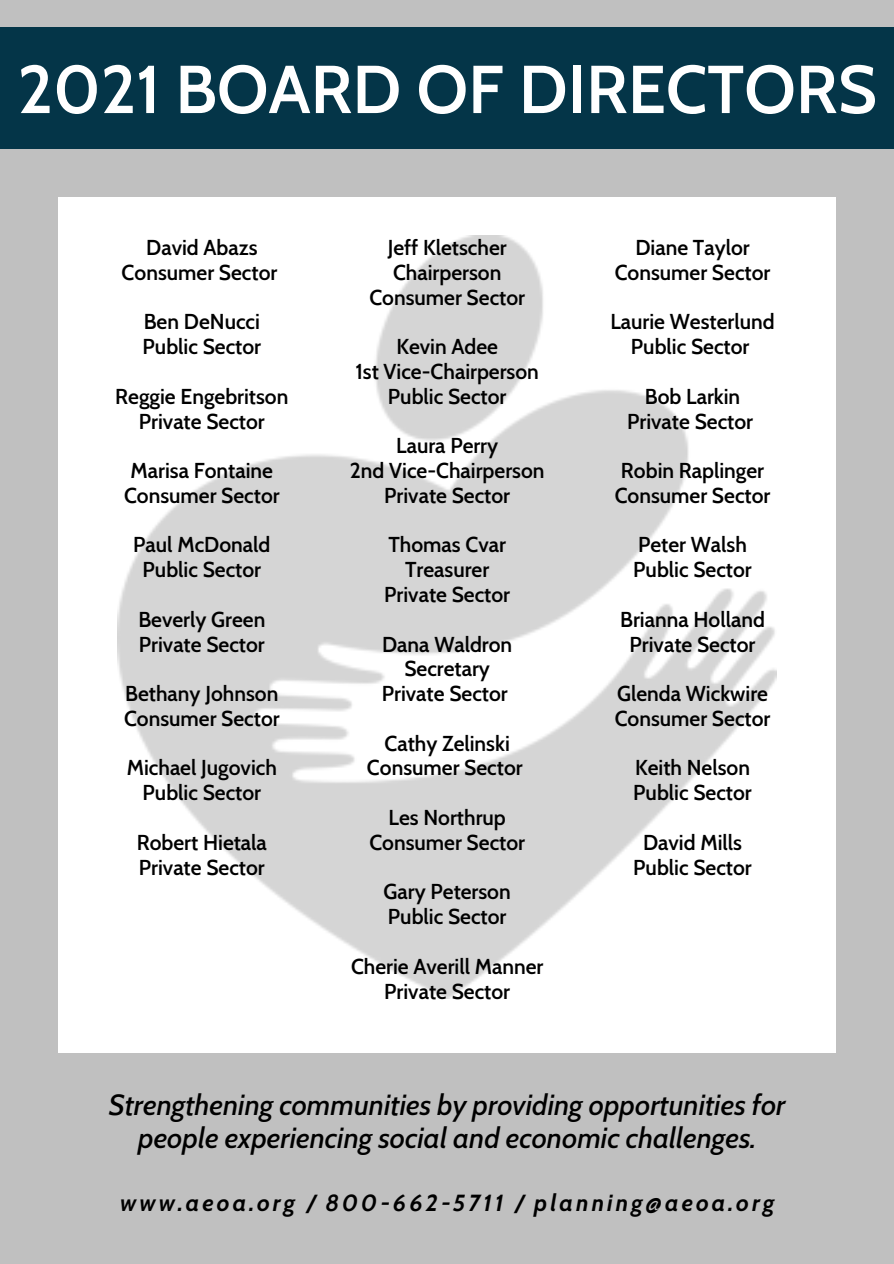
<style>
.page{position:relative;width:894px;height:1264px;background:#fff}
.page>*{position:absolute;margin:0;border:0;box-sizing:border-box;transform-origin:0 0}
.t1{font:600 67.5px "Cabin";color:#fff}
.t2{font:italic 500 28.95px/33.8px "Cabin";color:#000;text-align:center}
.t3{font:italic 700 23.25px "Cabin";letter-spacing:.135em;color:#000}
.t4{font:600 21px "Cabin";color:#000}
</style>
<div class="page">
<div style="left:0;top:0;width:893px;height:1263px;background:#c0c0c0"></div>
<div style="left:59px;top:197px;width:777px;height:855px;background:#fff"></div>
<img style="left:118px;top:236px;width:657px;height:762px">
<div style="left:0;top:27px;width:893px;height:122px;background:#043548"></div>
<p class="t1" style="left:17px;top:48px;width:860px">2021 BOARD OF DIRECTORS</p>
<p class="t4" style="left:146px;top:235px;width:113px">David Abazs</p>
<p class="t4" style="left:122px;top:259px;width:157px">Consumer Sector</p>
<p class="t4" style="left:144px;top:309px;width:118px">Ben DeNucci</p>
<p class="t4" style="left:142px;top:334px;width:120px">Public Sector</p>
<p class="t4" style="left:115px;top:383px;width:174px">Reggie Engebritson</p>
<p class="t4" style="left:139px;top:408px;width:127px">Private Sector</p>
<p class="t4" style="left:130px;top:458px;width:144px">Marisa Fontaine</p>
<p class="t4" style="left:124px;top:482px;width:157px">Consumer Sector</p>
<p class="t4" style="left:133px;top:532px;width:139px">Paul McDonald</p>
<p class="t4" style="left:142px;top:557px;width:120px">Public Sector</p>
<p class="t4" style="left:138px;top:606px;width:128px">Beverly Green</p>
<p class="t4" style="left:139px;top:631px;width:127px">Private Sector</p>
<p class="t4" style="left:125px;top:681px;width:155px">Bethany Johnson</p>
<p class="t4" style="left:124px;top:705px;width:157px">Consumer Sector</p>
<p class="t4" style="left:127px;top:755px;width:152px">Michael Jugovich</p>
<p class="t4" style="left:142px;top:780px;width:120px">Public Sector</p>
<p class="t4" style="left:137px;top:829px;width:132px">Robert Hietala</p>
<p class="t4" style="left:139px;top:854px;width:127px">Private Sector</p>
<p class="t4" style="left:387px;top:235px;width:120px">Jeff Kletscher</p>
<p class="t4" style="left:393px;top:259px;width:110px">Chairperson</p>
<p class="t4" style="left:369px;top:284px;width:157px">Consumer Sector</p>
<p class="t4" style="left:396px;top:334px;width:103px">Kevin Adee</p>
<p class="t4" style="left:355px;top:359px;width:185px">1st Vice-Chairperson</p>
<p class="t4" style="left:388px;top:383px;width:120px">Public Sector</p>
<p class="t4" style="left:396px;top:433px;width:103px">Laura Perry</p>
<p class="t4" style="left:350px;top:458px;width:196px">2nd Vice-Chairperson</p>
<p class="t4" style="left:384px;top:482px;width:127px">Private Sector</p>
<p class="t4" style="left:388px;top:532px;width:119px">Thomas Cvar</p>
<p class="t4" style="left:405px;top:557px;width:86px">Treasurer</p>
<p class="t4" style="left:384px;top:581px;width:127px">Private Sector</p>
<p class="t4" style="left:382px;top:631px;width:132px">Dana Waldron</p>
<p class="t4" style="left:404px;top:656px;width:87px">Secretary</p>
<p class="t4" style="left:382px;top:681px;width:127px">Private Sector</p>
<p class="t4" style="left:384px;top:730px;width:127px">Cathy Zelinski</p>
<p class="t4" style="left:367px;top:755px;width:157px">Consumer Sector</p>
<p class="t4" style="left:388px;top:804px;width:119px">Les Northrup</p>
<p class="t4" style="left:369px;top:829px;width:157px">Consumer Sector</p>
<p class="t4" style="left:383px;top:879px;width:129px">Gary Peterson</p>
<p class="t4" style="left:388px;top:903px;width:120px">Public Sector</p>
<p class="t4" style="left:351px;top:953px;width:194px">Cherie Averill Manner</p>
<p class="t4" style="left:384px;top:978px;width:127px">Private Sector</p>
<p class="t4" style="left:635px;top:235px;width:116px">Diane Taylor</p>
<p class="t4" style="left:614px;top:259px;width:157px">Consumer Sector</p>
<p class="t4" style="left:610px;top:309px;width:166px">Laurie Westerlund</p>
<p class="t4" style="left:630px;top:334px;width:120px">Public Sector</p>
<p class="t4" style="left:644px;top:383px;width:97px">Bob Larkin</p>
<p class="t4" style="left:627px;top:408px;width:127px">Private Sector</p>
<p class="t4" style="left:620px;top:458px;width:145px">Robin Raplinger</p>
<p class="t4" style="left:614px;top:482px;width:157px">Consumer Sector</p>
<p class="t4" style="left:638px;top:532px;width:110px">Peter Walsh</p>
<p class="t4" style="left:633px;top:557px;width:120px">Public Sector</p>
<p class="t4" style="left:620px;top:606px;width:146px">Brianna Holland</p>
<p class="t4" style="left:629px;top:631px;width:127px">Private Sector</p>
<p class="t4" style="left:617px;top:681px;width:152px">Glenda Wickwire</p>
<p class="t4" style="left:614px;top:705px;width:157px">Consumer Sector</p>
<p class="t4" style="left:634px;top:755px;width:116px">Keith Nelson</p>
<p class="t4" style="left:633px;top:780px;width:120px">Public Sector</p>
<p class="t4" style="left:643px;top:829px;width:100px">David Mills</p>
<p class="t4" style="left:633px;top:854px;width:120px">Public Sector</p>
<p class="t2" style="left:109px;top:1087px;width:678px">Strengthening communities by providing opportunities for people experiencing social and economic challenges.</p>
<p class="t3" style="left:120px;top:1188px;width:655px">www.aeoa.org / 800-662-5711 / planning@aeoa.org</p>
</div>
